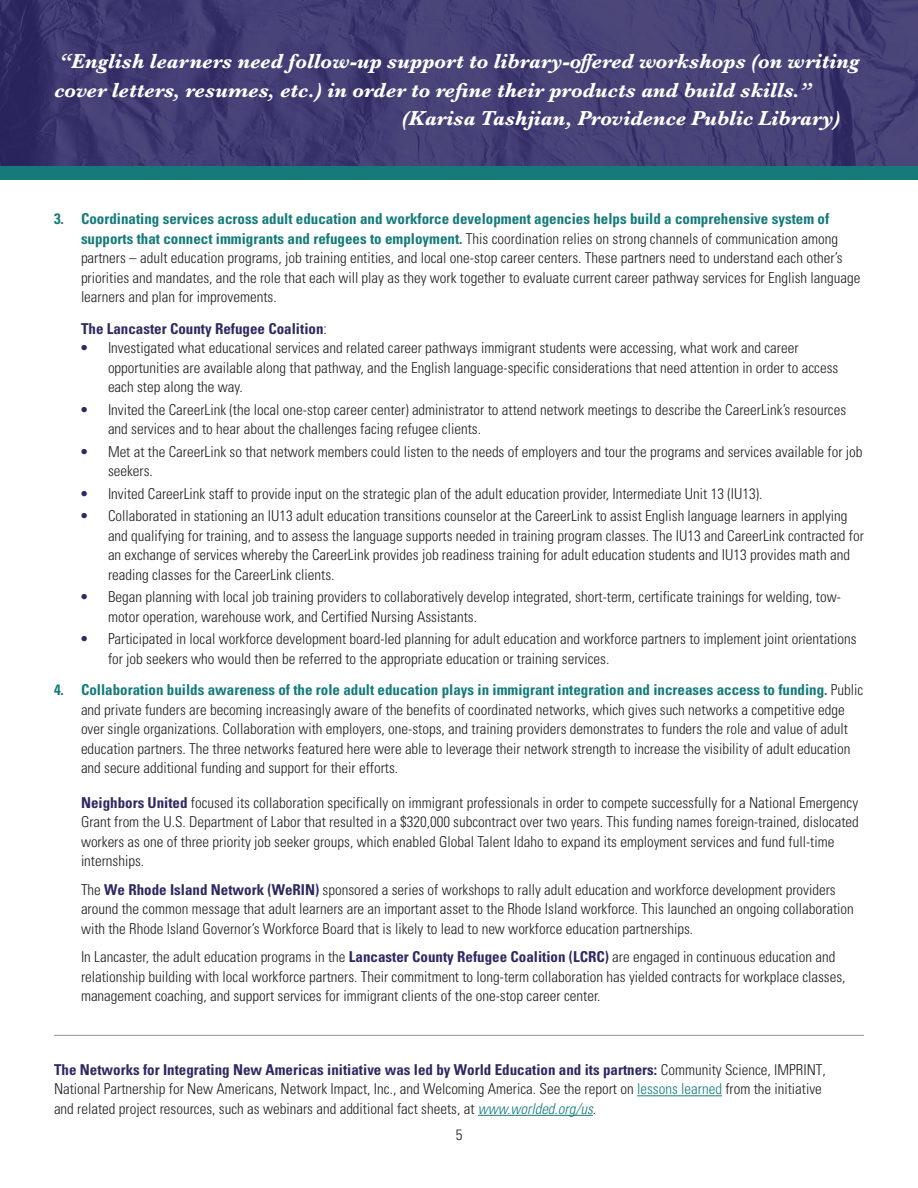
<style>
.page{position:relative;width:918px;height:1188px;background:#fff}
.page>*{position:absolute;margin:0;border:0;box-sizing:border-box;transform-origin:0 0}
.t1{font:italic 700 21px "Baskerville";color:#fff}
.t2{font:300 condensed 15px/19.5px "Univers";color:#231f20}
.t3{font:700 condensed 15px "Univers";color:#2e2961}
.s1{font-weight:700;color:#147b7a}
.s2{font-weight:300;color:#231f20}
.s3{font-family:"Univers LT Std";font-weight:700;color:#2e2961}
.s4{font-weight:700;color:#2e2961}
.s5{color:#147b7a}
.s6{font-family:"Univers LT Std";font-style:italic;color:#147b7a}
</style>
<div class="page">
<hr style="left:637px;top:1095px;width:85px;height:1px;background:#147b7a">
<hr style="left:478px;top:1115px;width:115px;height:1px;background:#147b7a">
<svg style="left:0;top:0;width:918px;height:166px;background:#423d73"></svg>
<div style="left:0;top:166px;width:918px;height:13px;background:#147b7a"></div>
<hr style="left:54px;top:1035px;width:810px;height:1px;background:#939598">
<p class="t1" style="left:59px;top:47px;width:802px">“English learners need follow-up support to library-offered workshops (on writing</p>
<p class="t1" style="left:54px;top:75px;width:759px">cover letters, resumes, etc.) in order to refine their products and build skills.”</p>
<p class="t1" style="left:402px;top:104px;width:440px">(Karisa Tashjian, Providence Public Library)</p>
<p class="t2" style="left:81px;top:209px;width:781px;text-indent:-27px"><span class="s1">3. Coordinating services across adult education and workforce development agencies helps build a comprehensive system of supports that connect immigrants and refugees to employment.</span> This coordination relies on strong channels of communication among partners – adult education programs, job training entities, and local one-stop career centers. These partners need to understand each other’s priorities and mandates, and the role that each will play as they work together to evaluate current career pathway services for English language learners and plan for improvements.</p>
<p class="t3" style="left:81px;top:319px;width:247px">The Lancaster County Refugee Coalition<span class="s2">:</span></p>
<p class="t2" style="left:108px;top:338px;width:732px;text-indent:-27px"><span class="s3">•</span> Investigated what educational services and related career pathways immigrant students were accessing, what work and career opportunities are available along that pathway, and the English language-specific considerations that need attention in order to access each step along the way.</p>
<p class="t2" style="left:108px;top:400px;width:740px;text-indent:-27px"><span class="s3">•</span> Invited the CareerLink (the local one-stop career center) administrator to attend network meetings to describe the CareerLink’s resources and services and to hear about the challenges facing refugee clients.</p>
<p class="t2" style="left:108px;top:442px;width:756px;text-indent:-27px"><span class="s3">•</span> Met at the CareerLink so that network members could listen to the needs of employers and tour the programs and services available for job seekers.</p>
<p class="t2" style="left:81px;top:484px;width:683px"><span class="s3">•</span> Invited CareerLink staff to provide input on the strategic plan of the adult education provider, Intermediate Unit 13 (IU13).</p>
<p class="t2" style="left:108px;top:506px;width:757px;text-indent:-27px"><span class="s3">•</span> Collaborated in stationing an IU13 adult education transitions counselor at the CareerLink to assist English language learners in applying and qualifying for training, and to assess the language supports needed in training program classes. The IU13 and CareerLink contracted for an exchange of services whereby the CareerLink provides job readiness training for adult education students and IU13 provides math and reading classes for the CareerLink clients.</p>
<p class="t2" style="left:108px;top:587px;width:734px;text-indent:-27px"><span class="s3">•</span> Began planning with local job training providers to collaboratively develop integrated, short-term, certificate trainings for welding, tow&shy;motor operation, warehouse work, and Certified Nursing Assistants.</p>
<p class="t2" style="left:108px;top:629px;width:750px;text-indent:-27px"><span class="s3">•</span> Participated in local workforce development board-led planning for adult education and workforce partners to implement joint orientations for job seekers who would then be referred to the appropriate education or training services.</p>
<p class="t2" style="left:81px;top:680px;width:784px;text-indent:-27px"><span class="s1">4. Collaboration builds awareness of the role adult education plays in immigrant integration and increases access to funding.</span> Public and private funders are becoming increasingly aware of the benefits of coordinated networks, which gives such networks a competitive edge over single organizations. Collaboration with employers, one-stops, and training providers demonstrates to funders the role and value of adult education partners. The three networks featured here were able to leverage their network strength to increase the visibility of adult education and secure additional funding and support for their efforts.</p>
<p class="t2" style="left:81px;top:793px;width:779px"><span class="s4">Neighbors United</span> focused its collaboration specifically on immigrant professionals in order to compete successfully for a National Emergency Grant from the U.S. Department of Labor that resulted in a $320,000 subcontract over two years. This funding names foreign-trained, dislocated workers as one of three priority job seeker groups, which enabled Global Talent Idaho to expand its employment services and fund full-time internships.</p>
<p class="t2" style="left:81px;top:880px;width:774px">The <span class="s4">We Rhode Island Network (WeRIN)</span> sponsored a series of workshops to rally adult education and workforce development providers around the common message that adult learners are an important asset to the Rhode Island workforce. This launched an ongoing collaboration with the Rhode Island Governor’s Workforce Board that is likely to lead to new workforce education partnerships.</p>
<p class="t2" style="left:81px;top:947px;width:766px">In Lancaster, the adult education programs in the <span class="s4">Lancaster County Refugee Coalition (LCRC)</span> are engaged in continuous education and relationship building with local workforce partners. Their commitment to long-term collaboration has yielded contracts for workplace classes, management coaching, and support services for immigrant clients of the one-stop career center.</p>
<p class="t2" style="left:54px;top:1060px;width:773px"><span class="s4">The Networks for Integrating New Americas initiative was led by World Education and its partners:</span> Community Science, IMPRINT,<br>National Partnership for New Americans, Network Impact, Inc., and Welcoming America. See the report on <span class="s5">lessons learned</span> from the initiative and related project resources, such as webinars and additional fact sheets, at <span class="s6">www.worlded.org/us</span>.</p>
<p class="t2" style="left:456px;top:1125px;width:8px">5</p>
</div>
